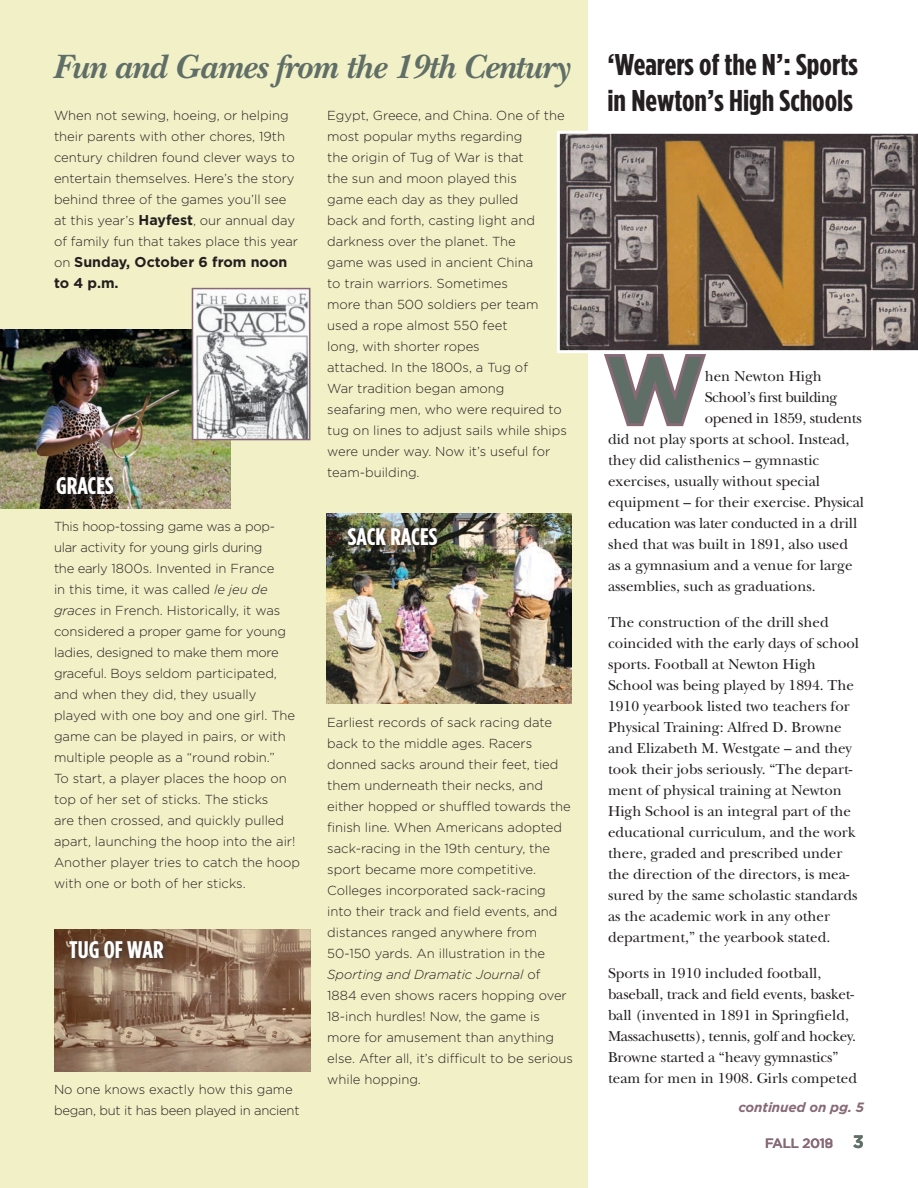
<style>
.page{position:relative;width:918px;height:1188px;background:#fff}
.page>*{position:absolute;margin:0;border:0;box-sizing:border-box;transform-origin:0 0}
.text{font:700 93.75px "Gotham";color:#5f6e66;scale:.94 1}
.B-head{font:italic 700 35.25px "New Baskerville Std";letter-spacing:-.02em;color:#5f6e66}
.Chead{font:700 30px/36px "Gotham Condensed";color:#231f20;scale:1.1 1}
.DHead{font:700 24px "Gotham Condensed";color:#fff;scale:1.1 1}
.text-2{font:15px/21px "New Baskerville Std";color:#231f20}
.text-3{font:15px "New Baskerville Std";letter-spacing:-.02em;color:#231f20}
.text-4{font:15px "New Baskerville Std";letter-spacing:-.03em;color:#231f20}
.text-Gotham{font:700 14.25px/21px "Gotham";color:#231f20}
.continued_text{font:italic 700 13.5px "Gotham";letter-spacing:-.01em;color:#886a77}
.text-Gotham-2{font:500 13.5px "Gotham";letter-spacing:-.025em;color:#886a77}
.text-Gotham-3{font:300 13.05px/21px "Gotham";color:#231f20}
.text-Gotham-4{font:300 13.05px/21px "Gotham";letter-spacing:-.02em;color:#231f20}
.s1{font-weight:700;font-size:14.25px}
.s2{font-weight:300;font-size:13.05px}
.s3{font-style:italic}
.s4{font-weight:700;font-size:18px;color:#5f6e66}
</style>
<div class="page">
<div style="left:0;top:0;width:587px;height:1188px;background:#f2f0c7"></div>
<svg style="left:604px;top:353px;width:102px;height:74px"></svg>
<svg style="left:557px;top:131px;width:361px;height:222px;background:#806d5a"></svg>
<img style="left:0;top:330px;width:230px;height:179px">
<div style="left:51px;top:471px;width:72px;height:32px;background:#231f20;opacity:.75"></div>
<img style="left:326px;top:514px;width:245px;height:189px">
<div style="left:343px;top:522px;width:104px;height:32px;background:#231f20;opacity:.75"></div>
<img style="left:54px;top:929px;width:256px;height:143px">
<div style="left:64px;top:935px;width:108px;height:32px;background:#231f20;opacity:.75"></div>
<img style="left:194px;top:290px;width:114px;height:148px">
<div style="left:192px;top:288px;width:118px;height:152px;border:1px solid #886a77"></div>
<p class="B-head" style="left:52px;top:46px;width:519px">Fun and Games from the 19th Century</p>
<p class="text-Gotham-3" style="left:54px;top:104px;width:246px">When not sewing, hoeing, or helping their parents with other chores, 19th century children found clever ways to entertain themselves. Here’s the story behind three of the games you’ll see at this year’s <span class="s1">Hayfest</span>, our annual day of family fun that takes place this year</p>
<p class="text-Gotham" style="left:54px;top:251px;width:235px"><span class="s2">on</span> Sunday, October 6 from noon to 4 p.m.</p>
<p class="DHead" style="left:56px;top:472px;width:54px">GRACES</p>
<p class="text-Gotham-3" style="left:54px;top:516px;width:248px">This hoop-tossing game was a pop&shy;ular activity for young girls during<br>the early 1800s. Invented in France<br>in this time, it was called <span class="s3">le jeu de graces</span> in French. Historically, it was considered a proper game for young ladies, designed to make them more graceful. Boys seldom participated, and when they did, they usually played with one boy and one girl. The game can be played in pairs, or with multiple people as a “round robin.”<br>To start, a player places the hoop on top of her set of sticks. The sticks<br>are then crossed, and quickly pulled apart, launching the hoop into the air!<br>Another player tries to catch the hoop with one or both of her sticks.</p>
<p class="DHead" style="left:69px;top:936px;width:87px">TUG OF WAR</p>
<p class="text-Gotham-4" style="left:54px;top:1078px;width:247px">No one knows exactly how this game began, but it has been played in ancient</p>
<p class="text-Gotham-3" style="left:327px;top:104px;width:241px">Egypt, Greece, and China. One of the most popular myths regarding<br>the origin of Tug of War is that<br>the sun and moon played this<br>game each day as they pulled<br>back and forth, casting light and darkness over the planet. The<br>game was used in ancient China<br>to train warriors. Sometimes<br>more than 500 soldiers per team used a rope almost 550 feet<br>long, with shorter ropes<br>attached. In the 1800s, a Tug of<br>War tradition began among<br>seafaring men, who were required to tug on lines to adjust sails while ships were under way. Now it’s useful for team-building.</p>
<p class="DHead" style="left:348px;top:523px;width:83px">SACK RACES</p>
<p class="text-Gotham-3" style="left:327px;top:712px;width:247px">Earliest records of sack racing date back to the middle ages. Racers donned sacks around their feet, tied them underneath their necks, and either hopped or shuffled towards the finish line. When Americans adopted sack-racing in the 19th century, the sport became more competitive.<br>Colleges incorporated sack-racing into their track and field events, and distances ranged anywhere from 50-150 yards. An illustration in the <span class="s3">Sporting and Dramatic Journal</span> of 1884 even shows racers hopping over 18-inch hurdles! Now, the game is more for amusement than anything else. After all, it’s difficult to be serious while hopping.</p>
<p class="Chead" style="left:608px;top:46px;width:229px">‘Wearers of the N’: Sports in Newton’s High Schools</p>
<p class="text" style="left:605px;top:327px;width:107px">W</p>
<p class="text-2" style="left:705px;top:365px;width:119px">hen Newton High</p>
<p class="text-4" style="left:705px;top:388px;width:134px">School’s first building</p>
<p class="text-3" style="left:705px;top:409px;width:159px">opened in 1859, students</p>
<p class="text-2" style="left:608px;top:428px;width:243px">did not play sports at school. Instead,</p>
<p class="text-2" style="left:608px;top:449px;width:213px">they did calisthenics – gymnastic</p>
<p class="text-2" style="left:608px;top:470px;width:214px">exercises, usually without special</p>
<p class="text-2" style="left:608px;top:491px;width:257px">equipment – for their exercise. Physical</p>
<p class="text-3" style="left:608px;top:514px;width:251px">education was later conducted in a drill</p>
<p class="text-2" style="left:608px;top:533px;width:241px">shed that was built in 1891, also used</p>
<p class="text-2" style="left:608px;top:554px;width:246px">as a gymnasium and a venue for large</p>
<p class="text-2" style="left:608px;top:575px;width:209px">assemblies, such as graduations.</p>
<p class="text-2" style="left:608px;top:611px;width:253px">The construction of the drill shed coincided with the early days of school sports. Football at Newton High School was being played by 1894. The 1910 yearbook listed two teachers for Physical Training: Alfred D. Browne and Elizabeth M. Westgate – and they took their jobs seriously. “The depart&shy;ment of physical training at Newton High School is an integral part of the educational curriculum, and the work there, graded and prescribed under the direction of the directors, is mea&shy;sured by the same scholastic standards as the academic work in any other department,” the yearbook stated.</p>
<p class="text-2" style="left:608px;top:962px;width:250px">Sports in 1910 included football, baseball, track and field events, basket&shy;ball (invented in 1891 in Springfield, Massachusetts), tennis, golf and hockey.<br>Browne started a “heavy gymnastics” team for men in 1908. Girls competed</p>
<p class="continued_text" style="left:738px;top:1098px;width:127px">continued on pg. 5</p>
<p class="text-Gotham-2" style="left:765px;top:1135px;width:100px">FALL 2018 <span class="s4">3</span></p>
<p class="text-Gotham-2" style="left:825px;top:1135px;width:10px">9</p>
</div>
